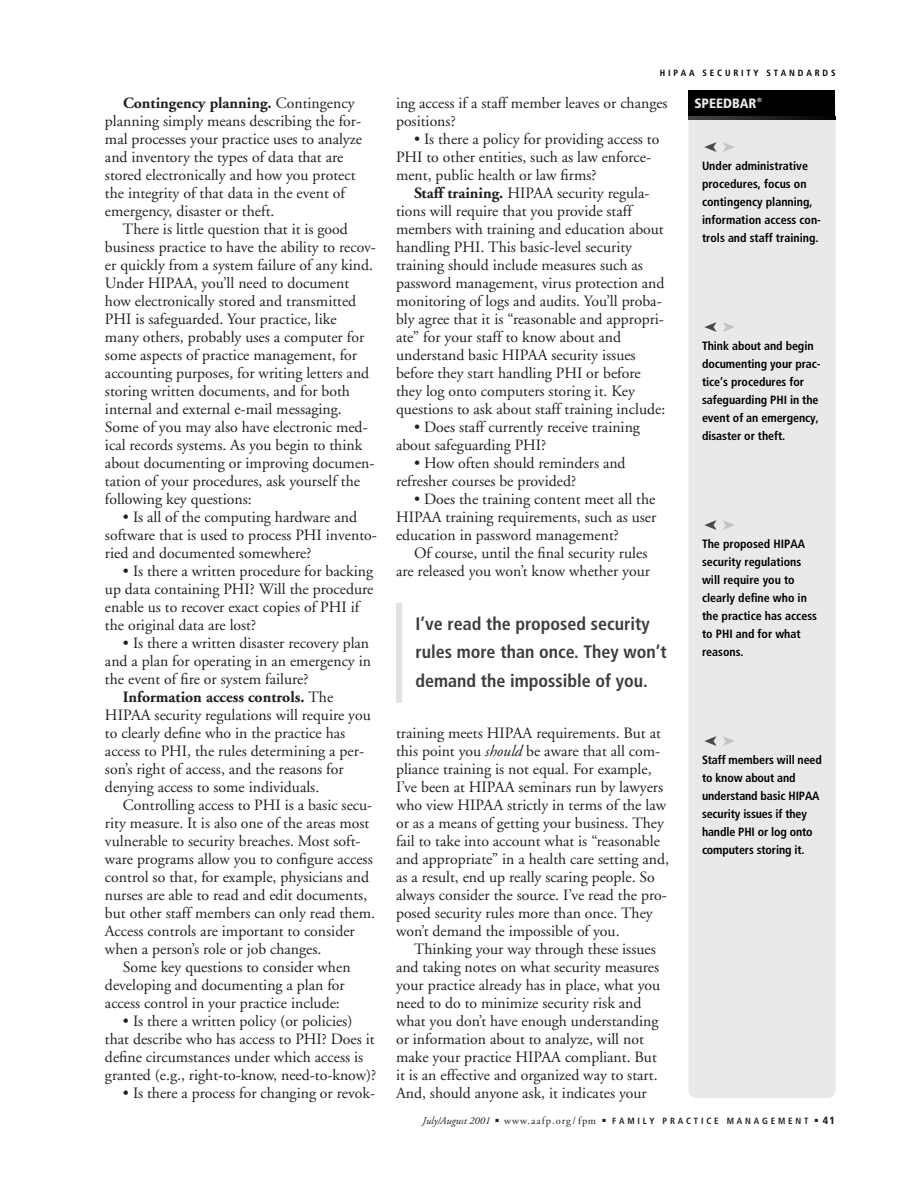
<style>
.page{position:relative;width:918px;height:1188px;background:#fff}
.page>*{position:absolute;margin:0;border:0;box-sizing:border-box;transform-origin:0 0}
.t1{font:700 condensed 18px/28.5px "Frutiger";color:#3d3d3d}
.t2{font:15.75px/18px "Adobe Garamond";color:#231f20}
.t3{font:700 15.75px "Adobe Garamond";color:#231f20}
.t4{font:900 condensed 13.5px "Frutiger";color:#e9e9e9}
.t5{font:700 condensed 12px/18px "Frutiger";letter-spacing:-.005em;color:#000}
.t6{font:10.5px "Adobe Garamond";letter-spacing:.1em;color:#231f20}
.t7{font:italic 10.5px "Adobe Garamond";color:#231f20}
.t8{font:900 condensed 10.5px "Frutiger";color:#231f20}
.t9{font:700 condensed 9px "Frutiger";letter-spacing:.31em;color:#231f20}
.t10{font:700 condensed 9px "Frutiger";letter-spacing:.31em;color:#000}
.t11{font:700 condensed 6px "Frutiger";color:#e9e9e9}
.s1{font-weight:700}
.s2{font-weight:400}
.s3{font-style:italic}
</style>
<div class="page">
<div style="left:688px;top:93px;width:148px;height:1005px;background:#e9e9e9;border-radius:8px"></div>
<div style="left:688px;top:90px;width:148px;height:27px;background:#000"></div>
<svg style="left:688px;top:116px;width:148px;height:3px"></svg>
<div style="left:396px;top:603px;width:6px;height:100px;background:#e2e2e2"></div>
<p class="t2" style="left:105px;top:95px;width:258px;text-indent:18px"><span class="s1">Contingency planning.</span> Contingency planning simply means describing the for&shy;mal processes your practice uses to analyze and inventory the types of data that are stored electronically and how you protect the integrity of that data in the event of emergency, disaster or theft.</p>
<p class="t2" style="left:105px;top:221px;width:272px;text-indent:18px">There is little question that it is good business practice to have the ability to recov&shy;er quickly from a system failure of any kind.<br>Under HIPAA, you’ll need to document how electronically stored and transmitted PHI is safeguarded. Your practice, like<br>many others, probably uses a computer for some aspects of practice management, for accounting purposes, for writing letters and storing written documents, and for both internal and external e-mail messaging.<br>Some of you may also have electronic med&shy;ical records systems. As you begin to think about documenting or improving documen&shy;tation of your procedures, ask yourself the following key questions:</p>
<p class="t2" style="left:105px;top:509px;width:273px;text-indent:18px">• Is all of the computing hardware and software that is used to process PHI invento&shy;ried and documented somewhere?</p>
<p class="t2" style="left:105px;top:563px;width:270px;text-indent:18px">• Is there a written procedure for backing up data containing PHI? Will the procedure enable us to recover exact copies of PHI if the original data are lost?</p>
<p class="t2" style="left:123px;top:635px;width:248px">• Is there a written disaster recovery plan</p>
<p class="t2" style="left:105px;top:653px;width:268px">and a plan for operating in an emergency in</p>
<p class="t2" style="left:105px;top:671px;width:205px">the event of fire or system failure?</p>
<p class="t3" style="left:123px;top:691px;width:212px">Information access controls. <span class="s2">The</span></p>
<p class="t2" style="left:105px;top:707px;width:267px">HIPAA security regulations will require you</p>
<p class="t2" style="left:105px;top:725px;width:242px">to clearly define who in the practice has</p>
<p class="t2" style="left:105px;top:743px;width:261px">access to PHI, the rules determining a per-</p>
<p class="t2" style="left:105px;top:761px;width:240px">son’s right of access, and the reasons for</p>
<p class="t2" style="left:105px;top:779px;width:216px">denying access to some individuals.</p>
<p class="t2" style="left:123px;top:797px;width:251px">Controlling access to PHI is a basic secu-</p>
<p class="t2" style="left:105px;top:815px;width:266px">rity measure. It is also one of the areas most</p>
<p class="t2" style="left:105px;top:833px;width:257px">vulnerable to security breaches. Most soft-</p>
<p class="t2" style="left:105px;top:851px;width:269px">ware programs allow you to configure access</p>
<p class="t2" style="left:105px;top:869px;width:266px">control so that, for example, physicians and</p>
<p class="t2" style="left:105px;top:887px;width:264px">nurses are able to read and edit documents,</p>
<p class="t2" style="left:105px;top:905px;width:272px">but other staff members can only read them.</p>
<p class="t2" style="left:105px;top:923px;width:251px">Access controls are important to consider</p>
<p class="t2" style="left:105px;top:941px;width:218px">when a person’s role or job changes.</p>
<p class="t2" style="left:123px;top:959px;width:229px">Some key questions to consider when</p>
<p class="t2" style="left:105px;top:977px;width:241px">developing and documenting a plan for</p>
<p class="t2" style="left:105px;top:995px;width:236px">access control in your practice include:</p>
<p class="t2" style="left:105px;top:1013px;width:273px;text-indent:18px">• Is there a written policy (or policies) that describe who has access to PHI? Does it define circumstances under which access is granted (e.g., right-to-know, need-to-know)?</p>
<p class="t2" style="left:123px;top:1085px;width:254px">• Is there a process for changing or revok-</p>
<p class="t10" style="left:660px;top:69px;width:177px">HIPAA SECURITY STANDARDS</p>
<p class="t2" style="left:396px;top:95px;width:273px">ing access if a staff member leaves or changes positions?</p>
<p class="t2" style="left:396px;top:131px;width:265px;text-indent:18px">• Is there a policy for providing access to<br>PHI to other entities, such as law enforce&shy;ment, public health or law firms?</p>
<p class="t2" style="left:396px;top:185px;width:271px;text-indent:18px"><span class="s1">Staff training.</span> HIPAA security regula&shy;tions will require that you provide staff members with training and education about handling PHI. This basic-level security training should include measures such as password management, virus protection and monitoring of logs and audits. You’ll proba&shy;bly agree that it is “reasonable and appropri&shy;ate” for your staff to know about and understand basic HIPAA security issues before they start handling PHI or before they log onto computers storing it. Key questions to ask about staff training include:</p>
<p class="t2" style="left:396px;top:420px;width:245px;text-indent:18px">• Does staff currently receive training about safeguarding PHI?</p>
<p class="t2" style="left:396px;top:456px;width:231px;text-indent:18px">• How often should reminders and refresher courses be provided?</p>
<p class="t2" style="left:396px;top:492px;width:262px;text-align:justify;text-indent:18px">• Does the training content meet all the HIPAA training requirements, such as user education in password management?</p>
<p class="t2" style="left:396px;top:546px;width:256px;text-align:right">Of course, until the final security rules are released you won’t know whether your</p>
<p class="t1" style="left:416px;top:611px;width:253px">I’ve read the proposed security rules more than once. They won’t demand the impossible of you.</p>
<p class="t2" style="left:396px;top:726px;width:274px">training meets HIPAA requirements. But at this point you <span class="s3">should</span> be aware that all com&shy;pliance training is not equal. For example, I’ve been at HIPAA seminars run by lawyers who view HIPAA strictly in terms of the law or as a means of getting your business. They fail to take into account what is “reasonable and appropriate” in a health care setting and, as a result, end up really scaring people. So always consider the source. I’ve read the pro&shy;posed security rules more than once. They won’t demand the impossible of you.</p>
<p class="t2" style="left:396px;top:942px;width:266px;text-indent:18px">Thinking your way through these issues and taking notes on what security measures your practice already has in place, what you need to do to minimize security risk and what you don’t have enough understanding or information about to analyze, will not make your practice HIPAA compliant. But it is an effective and organized way to start.<br>And, should anyone ask, it indicates your</p>
<p class="t4" style="left:694px;top:98px;width:64px">SPEEDBAR</p>
<p class="t11" style="left:757px;top:98px;width:6px">®</p>
<p class="t5" style="left:702px;top:158px;width:121px">Under administrative procedures, focus on contingency planning, information access con&shy;trols and staff training.</p>
<p class="t5" style="left:702px;top:338px;width:120px">Think about and begin documenting your prac&shy;tice’s procedures for safeguarding PHI in the event of an emergency, disaster or theft.</p>
<p class="t5" style="left:702px;top:536px;width:117px">The proposed HIPAA security regulations will require you to clearly define who in the practice has access to PHI and for what reasons.</p>
<p class="t5" style="left:702px;top:752px;width:121px">Staff members will need to know about and understand basic HIPAA security issues if they handle PHI or log onto computers storing it.</p>
<p class="t7" style="left:422px;top:1116px;width:69px">July/August 2001</p>
<p class="t6" style="left:496px;top:1116px;width:102px">■ www.aafp.org/fpm</p>
<p class="t9" style="left:602px;top:1117px;width:217px">■ FAMILY PRACTICE MANAGEMENT ■</p>
<p class="t8" style="left:823px;top:1116px;width:14px">41</p>
</div>
